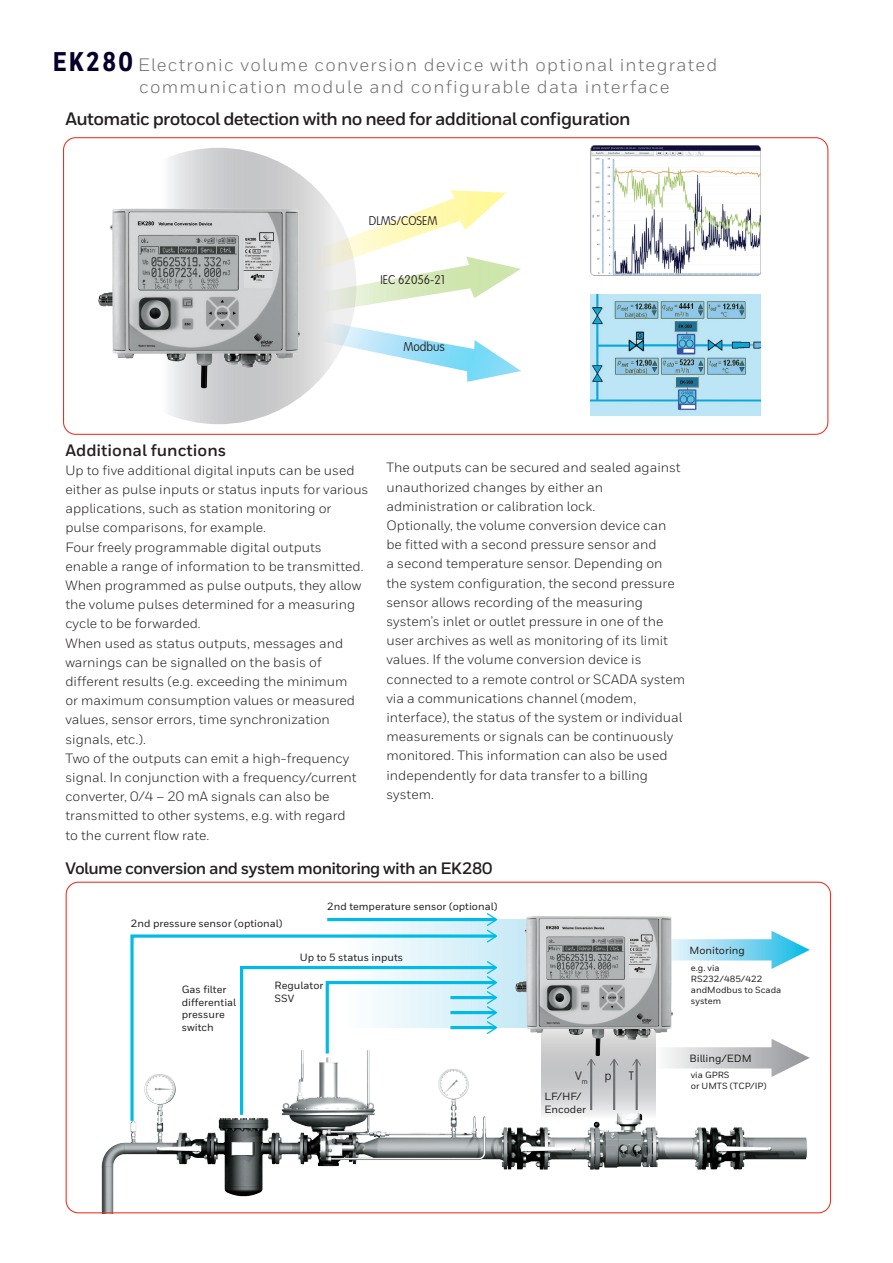
<style>
.page{position:relative;width:893px;height:1263px;background:#fff}
.page>*{position:absolute;margin:0;border:0;box-sizing:border-box;transform-origin:0 0}
.t1{font:18px/21.6px "Honeywell Sans";letter-spacing:.07em;color:#6c6d70}
.t2{font:700 18px "Honeywell Sans";letter-spacing:-.035em;color:#231f20}
.t3{font:700 16.5px "Honeywell Sans";letter-spacing:-.03em;color:#231f20}
.t4{font:700 16.5px "Honeywell Sans";color:#231f20}
.t5{font:13.5px/19.2px "Honeywell Sans";color:#231f20}
.t6{font:100 12.45px "VAG Rounded Std";color:#231f20}
.t7{font:100 12px "VAG Rounded Std";color:#231f20}
.t8{font:500 10.5px/12.6px "Honeywell Sans";color:#231f20}
.t9{font:500 9px/10.8px "Honeywell Sans";color:#231f20}
.s1{font-family:"Honeywell Cond";font-weight:800;font-size:27px;color:#06002b}
</style>
<div class="page">
<svg style="left:63px;top:137px;width:765px;height:298px"></svg>
<svg style="left:66px;top:882px;width:765px;height:331px"></svg>
<h1 class="t1" style="left:139px;top:54px;width:580px;text-indent:-86px"><span class="s1">EK280</span> Electronic volume conversion device with optional integrated communication module and configurable data interface</h1>
<h1 class="t2" style="left:65px;top:108px;width:567px">Automatic protocol detection with no need for additional configuration</h1>
<p class="t6" style="left:369px;top:213px;width:70px">DLMS/COSEM</p>
<p class="t6" style="left:380px;top:273px;width:66px">IEC 62056-21</p>
<p class="t6" style="left:403px;top:340px;width:43px">Modbus</p>
<p class="t4" style="left:65px;top:440px;width:162px">Additional functions</p>
<p class="t5" style="left:65px;top:460px;width:305px">Up to five additional digital inputs can be used either as pulse inputs or status inputs for various applications, such as station monitoring or pulse comparisons, for example.<br>Four freely programmable digital outputs<br>enable a range of information to be transmitted.<br>When programmed as pulse outputs, they allow the volume pulses determined for a measuring cycle to be forwarded.<br>When used as status outputs, messages and warnings can be signalled on the basis of different results (e.g. exceeding the minimum<br>or maximum consumption values or measured values, sensor errors, time synchronization signals, etc.).<br>Two of the outputs can emit a high-frequency signal. In conjunction with a frequency/current converter, 0/4 – 20 mA signals can also be transmitted to other systems, e.g. with regard<br>to the current flow rate.</p>
<p class="t5" style="left:386px;top:458px;width:300px">The outputs can be secured and sealed against unauthorized changes by either an administration or calibration lock.<br>Optionally, the volume conversion device can be fitted with a second pressure sensor and<br>a second temperature sensor. Depending on the system configuration, the second pressure sensor allows recording of the measuring system’s inlet or outlet pressure in one of the user archives as well as monitoring of its limit values. If the volume conversion device is connected to a remote control or SCADA system via a communications channel (modem, interface), the status of the system or individual measurements or signals can be continuously monitored. This information can also be used independently for data transfer to a billing system.</p>
<p class="t3" style="left:65px;top:858px;width:429px">Volume conversion and system monitoring with an EK280</p>
<p class="t8" style="left:131px;top:917px;width:153px">2nd pressure sensor (optional)</p>
<p class="t8" style="left:327px;top:900px;width:172px">2nd temperature sensor (optional)</p>
<p class="t8" style="left:300px;top:951px;width:105px">Up to 5 status inputs</p>
<p class="t8" style="left:182px;top:983px;width:56px">Gas filter differential pressure switch</p>
<p class="t8" style="left:275px;top:980px;width:50px">Regulator<br>SSV</p>
<p class="t7" style="left:575px;top:1069px;width:14px">V<sub>m</sub></p>
<p class="t7" style="left:605px;top:1069px;width:8px">p</p>
<p class="t7" style="left:629px;top:1069px;width:7px">T</p>
<p class="t8" style="left:545px;top:1090px;width:43px">LF/HF/<br>Encoder</p>
<p class="t8" style="left:689px;top:944px;width:57px">Monitoring</p>
<p class="t9" style="left:691px;top:963px;width:92px">e.g. via<br>RS232/485/422 andModbus to Scada system</p>
<p class="t8" style="left:689px;top:1052px;width:64px">Billing/EDM</p>
<p class="t9" style="left:691px;top:1070px;width:77px">via GPRS<br>or UMTS (TCP/IP)</p>
</div>
